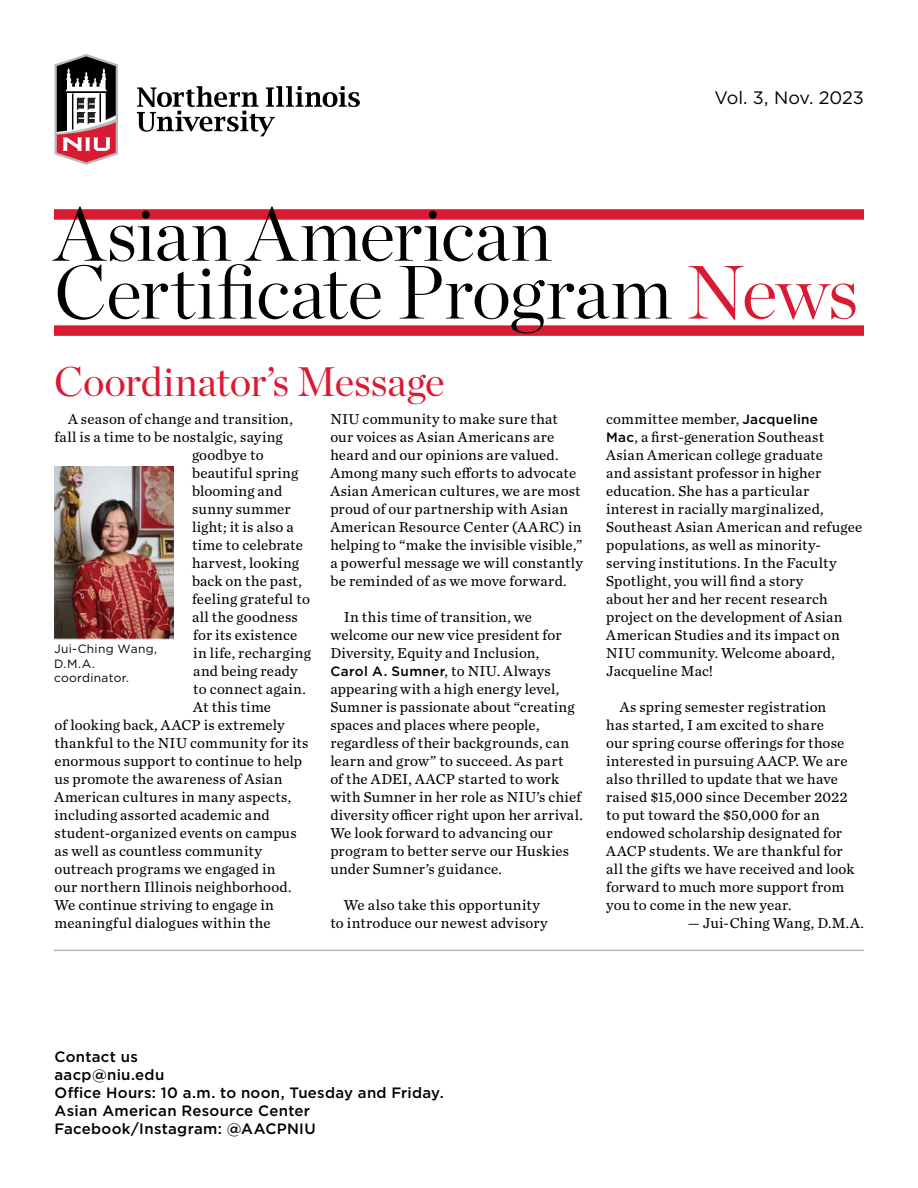
<style>
.page{position:relative;width:918px;height:1188px;background:#fff}
.page>*{position:absolute;margin:0;border:0;box-sizing:border-box;transform-origin:0 0}
.t1{font:300 75.3px/57.8px "Chronicle Display";letter-spacing:-.005em;color:#000}
._2021_omis_red_larger_headline_-h1{font:41.25px "Chronicle Display";letter-spacing:-.005em;color:#da1a32}
.t2{font:18px "Gotham";letter-spacing:-.005em;color:#000}
._2021_body_text_-p{font:15px/18px "Chronicle Text G2";letter-spacing:.015em;color:#000}
.contact_us_-p{font:500 15px "Gotham";letter-spacing:.02em;color:#000}
._2021_body_text_-p-2{font:500 13.5px "Gotham";letter-spacing:.025em;color:#000}
.Newsletter_cutline{font:12px/14.4px "Gotham";letter-spacing:.025em;color:#000}
.s1{color:#da1a32}
.s2{font-family:"Chronicle Text G2";font-weight:400;font-size:15px}
.s3{font-family:"Gotham";font-weight:500;font-size:13.5px}
</style>
<div class="page">
<div style="left:54px;top:325px;width:810px;height:11px;background:#da1a32"></div>
<div style="left:54px;top:209px;width:810px;height:11px;background:#da1a32"></div>
<svg style="left:55px;top:54px;width:63px;height:111px"></svg>
<svg style="left:137px;top:86px;width:223px;height:50px"></svg>
<img style="left:54px;top:467px;width:120px;height:173px">
<hr style="left:54px;top:950px;width:810px;height:1px;background:#b6b8ba">
<p class="t2" style="left:714px;top:87px;width:151px">Vol. 3, Nov. 2023</p>
<p class="t1" style="left:54px;top:200px;width:806px">Asian American<br>Certificate Program <span class="s1">News</span></p>
<h1 class="_2021_omis_red_larger_headline_-h1" style="left:54px;top:350px;width:392px">Coordinator’s Message</h1>
<p class="_2021_body_text_-p" style="left:68px;top:409px;width:226px">A season of change and transition,</p>
<p class="_2021_body_text_-p" style="left:55px;top:427px;width:230px">fall is a time to be nostalgic, saying</p>
<p class="_2021_body_text_-p" style="left:192px;top:445px;width:73px">goodbye to</p>
<p class="_2021_body_text_-p" style="left:192px;top:463px;width:108px">beautiful spring</p>
<p class="_2021_body_text_-p" style="left:192px;top:481px;width:92px">blooming and</p>
<p class="_2021_body_text_-p" style="left:192px;top:499px;width:100px">sunny summer</p>
<p class="_2021_body_text_-p" style="left:192px;top:517px;width:103px">light; it is also a</p>
<p class="_2021_body_text_-p" style="left:192px;top:535px;width:113px">time to celebrate</p>
<p class="_2021_body_text_-p" style="left:192px;top:553px;width:108px">harvest, looking</p>
<p class="_2021_body_text_-p" style="left:192px;top:571px;width:111px">back on the past,</p>
<p class="_2021_body_text_-p" style="left:192px;top:589px;width:119px">feeling grateful to</p>
<p class="_2021_body_text_-p" style="left:192px;top:607px;width:107px">all the goodness</p>
<p class="_2021_body_text_-p" style="left:193px;top:625px;width:106px">for its existence</p>
<p class="_2021_body_text_-p" style="left:193px;top:643px;width:119px">in life, recharging</p>
<p class="_2021_body_text_-p" style="left:193px;top:661px;width:106px">and being ready</p>
<p class="_2021_body_text_-p" style="left:193px;top:679px;width:114px">to connect again.</p>
<p class="_2021_body_text_-p" style="left:193px;top:697px;width:79px">At this time</p>
<p class="_2021_body_text_-p" style="left:55px;top:715px;width:232px">of looking back, AACP is extremely</p>
<p class="_2021_body_text_-p" style="left:55px;top:733px;width:256px">thankful to the NIU community for its</p>
<p class="_2021_body_text_-p" style="left:55px;top:751px;width:249px">enormous support to continue to help</p>
<p class="_2021_body_text_-p" style="left:55px;top:769px;width:230px">us promote the awareness of Asian</p>
<p class="_2021_body_text_-p" style="left:55px;top:787px;width:238px">American cultures in many aspects,</p>
<p class="_2021_body_text_-p" style="left:55px;top:805px;width:217px">including assorted academic and</p>
<p class="_2021_body_text_-p" style="left:55px;top:823px;width:244px">student-organized events on campus</p>
<p class="_2021_body_text_-p" style="left:55px;top:841px;width:209px">as well as countless community</p>
<p class="_2021_body_text_-p" style="left:55px;top:859px;width:223px">outreach programs we engaged in</p>
<p class="_2021_body_text_-p" style="left:55px;top:877px;width:239px">our northern Illinois neighborhood.</p>
<p class="_2021_body_text_-p" style="left:55px;top:895px;width:221px">We continue striving to engage in</p>
<p class="_2021_body_text_-p" style="left:55px;top:913px;width:218px">meaningful dialogues within the</p>
<p class="_2021_body_text_-p" style="left:330px;top:409px;width:254px">NIU community to make sure that our voices as Asian Americans are heard and our opinions are valued.<br>Among many such efforts to advocate Asian American cultures, we are most proud of our partnership with Asian American Resource Center (AARC) in helping to “make the invisible visible,” a powerful message we will constantly be reminded of as we move forward.</p>
<p class="_2021_body_text_-p" style="left:330px;top:607px;width:233px;text-indent:14px">In this time of transition, we welcome our new vice president for<br>Diversity, Equity and Inclusion,</p>
<p class="_2021_body_text_-p-2" style="left:330px;top:662px;width:222px">Carol A. Sumner<span class="s2">, to NIU. Always</span></p>
<p class="_2021_body_text_-p" style="left:330px;top:679px;width:254px">appearing with a high energy level, Sumner is passionate about “creating spaces and places where people, regardless of their backgrounds, can learn and grow” to succeed. As part<br>of the ADEI, AACP started to work with Sumner in her role as NIU’s chief diversity officer right upon her arrival.<br>We look forward to advancing our program to better serve our Huskies under Sumner’s guidance.</p>
<p class="_2021_body_text_-p" style="left:330px;top:895px;width:219px;text-align:center">We also take this opportunity<br>to introduce our newest advisory</p>
<p class="_2021_body_text_-p" style="left:606px;top:409px;width:258px">committee member, <span class="s3">Jacqueline<br>Mac</span>, a first-generation Southeast<br>Asian American college graduate<br>and assistant professor in higher education. She has a particular interest in racially marginalized,<br>Southeast Asian American and refugee populations, as well as minority&shy;serving institutions. In the Faculty<br>Spotlight, you will find a story<br>about her and her recent research project on the development of Asian<br>American Studies and its impact on<br>NIU community. Welcome aboard,<br>Jacqueline Mac!</p>
<p class="_2021_body_text_-p" style="left:606px;top:697px;width:250px;text-indent:14px">As spring semester registration<br>has started, I am excited to share<br>our spring course offerings for those interested in pursuing AACP. We are also thrilled to update that we have raised $15,000 since December 2022 to put toward the $50,000 for an endowed scholarship designated for AACP students. We are thankful for all the gifts we have received and look forward to much more support from you to come in the new year.</p>
<p class="_2021_body_text_-p" style="left:688px;top:913px;width:178px">— Jui-Ching Wang, D.M.A.</p>
<p class="Newsletter_cutline" style="left:54px;top:641px;width:105px">Jui-Ching Wang,<br>D.M.A.</p>
<p class="Newsletter_cutline" style="left:54px;top:670px;width:77px">coordinator.</p>
<p class="contact_us_-p" style="left:55px;top:1047px;width:85px">Contact us</p>
<p class="contact_us_-p" style="left:55px;top:1065px;width:111px">aacp@niu.edu</p>
<p class="contact_us_-p" style="left:55px;top:1083px;width:391px">Office Hours: 10 a.m. to noon, Tuesday and Friday.</p>
<p class="contact_us_-p" style="left:55px;top:1101px;width:257px">Asian American Resource Center</p>
<p class="contact_us_-p" style="left:55px;top:1119px;width:263px">Facebook/Instagram: @AACPNIU</p>
</div>
